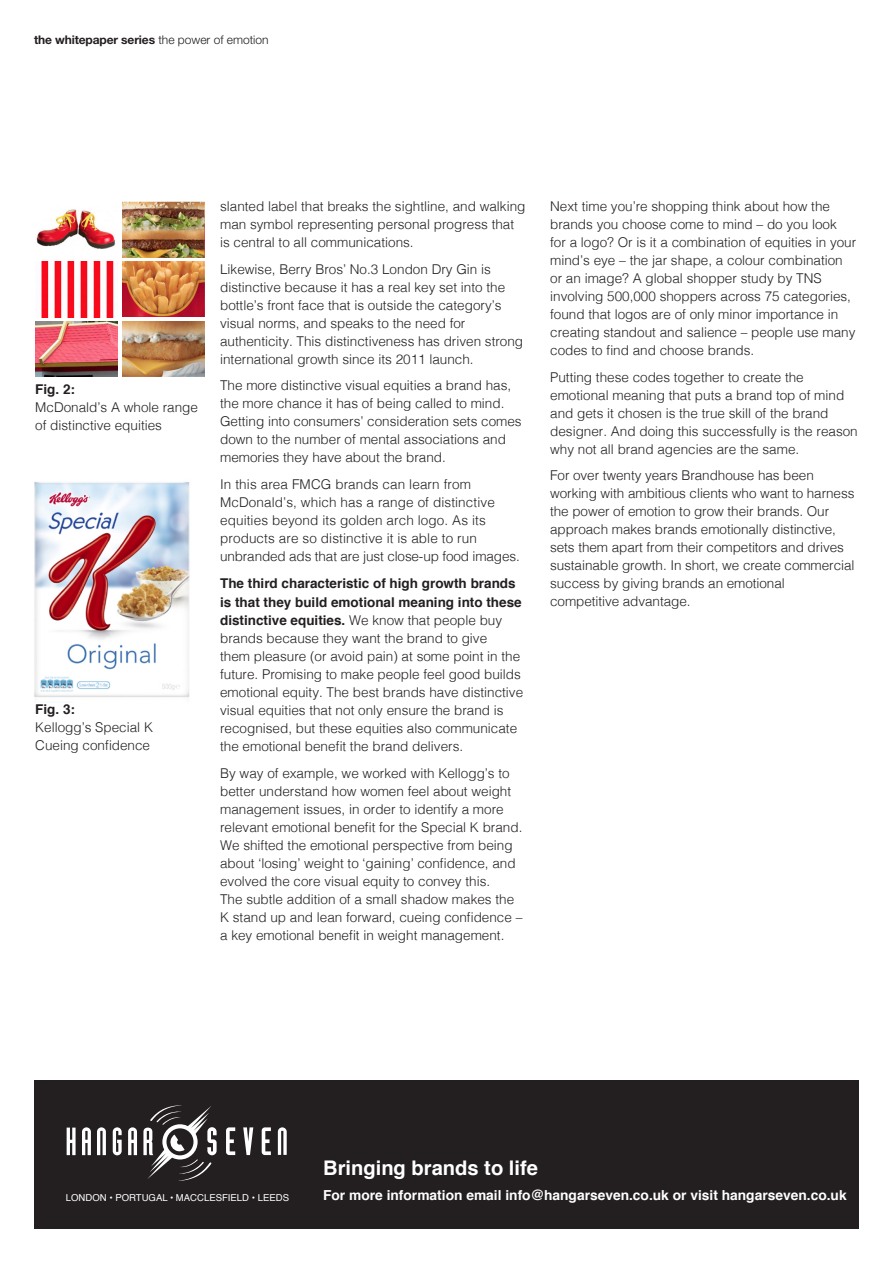
<style>
.page{position:relative;width:893px;height:1263px;background:#fff}
.page>*{position:absolute;margin:0;border:0;box-sizing:border-box;transform-origin:0 0}
.t1{font:700 20.1px "Helvetica";color:#fff}
.t2{font:700 13.8px "Helvetica";color:#fff}
.Paragraph_Style_1{font:300 13.5px/18px "Helvetica";color:#231f20}
.t3{font:700 12px "Helvetica Neue LT Pro";letter-spacing:-.01em;color:#231f20}
.t4{font:9.6px "Helvetica";color:#fff}
.s1{font-weight:300}
.s2{font-weight:700}
</style>
<div class="page">
<img style="left:35px;top:321px;width:82px;height:56px">
<img style="left:41px;top:261px;width:73px;height:56px">
<img style="left:36px;top:209px;width:79px;height:40px">
<img style="left:34px;top:482px;width:156px;height:215px">
<img style="left:122px;top:321px;width:82px;height:56px">
<img style="left:122px;top:261px;width:82px;height:56px">
<img style="left:122px;top:202px;width:82px;height:56px">
<div style="left:34px;top:1080px;width:825px;height:149px;background:#231f20"></div>
<svg style="left:67px;top:1127px;width:9px;height:28px"></svg>
<svg style="left:82px;top:1127px;width:9px;height:28px"></svg>
<svg style="left:97px;top:1127px;width:9px;height:28px"></svg>
<svg style="left:113px;top:1127px;width:9px;height:28px"></svg>
<svg style="left:128px;top:1127px;width:9px;height:28px"></svg>
<svg style="left:226px;top:1127px;width:9px;height:28px"></svg>
<svg style="left:243px;top:1127px;width:10px;height:28px"></svg>
<svg style="left:262px;top:1127px;width:9px;height:28px"></svg>
<svg style="left:278px;top:1127px;width:9px;height:28px"></svg>
<svg style="left:143px;top:1105px;width:74px;height:76px"></svg>
<p class="t3" style="left:34px;top:33px;width:236px">the whitepaper series <span class="s1">the power of emotion</span></p>
<p class="Paragraph_Style_1" style="left:35px;top:380px;width:164px"><span class="s2">Fig. 2:<br></span>McDonald’s A whole range of distinctive equities</p>
<p class="Paragraph_Style_1" style="left:35px;top:699px;width:119px"><span class="s2">Fig. 3:<br></span>Kellogg’s Special K<br>Cueing confidence</p>
<p class="Paragraph_Style_1" style="left:220px;top:196px;width:307px">slanted label that breaks the sightline, and walking man symbol representing personal progress that is central to all communications.</p>
<p class="Paragraph_Style_1" style="left:220px;top:259px;width:305px">Likewise, Berry Bros’ No.3 London Dry Gin is distinctive because it has a real key set into the bottle’s front face that is outside the category’s visual norms, and speaks to the need for authenticity. This distinctiveness has driven strong international growth since its 2011 launch.</p>
<p class="Paragraph_Style_1" style="left:220px;top:375px;width:303px">The more distinctive visual equities a brand has, the more chance it has of being called to mind.<br>Getting into consumers’ consideration sets comes down to the number of mental associations and memories they have about the brand.</p>
<p class="Paragraph_Style_1" style="left:220px;top:474px;width:301px">In this area FMCG brands can learn from McDonald’s, which has a range of distinctive equities beyond its golden arch logo. As its products are so distinctive it is able to run unbranded ads that are just close-up food images.</p>
<p class="Paragraph_Style_1" style="left:220px;top:573px;width:305px"><span class="s2">The third characteristic of high growth brands is that they build emotional meaning into these distinctive equities.</span> We know that people buy brands because they want the brand to give<br>them pleasure (or avoid pain) at some point in the future. Promising to make people feel good builds emotional equity. The best brands have distinctive visual equities that not only ensure the brand is recognised, but these equities also communicate the emotional benefit the brand delivers.</p>
<p class="Paragraph_Style_1" style="left:220px;top:763px;width:304px">By way of example, we worked with Kellogg’s to better understand how women feel about weight management issues, in order to identify a more relevant emotional benefit for the Special K brand.<br>We shifted the emotional perspective from being about ‘losing’ weight to ‘gaining’ confidence, and evolved the core visual equity to convey this.<br>The subtle addition of a small shadow makes the K stand up and lean forward, cueing confidence – a key emotional benefit in weight management.</p>
<p class="Paragraph_Style_1" style="left:550px;top:196px;width:308px">Next time you’re shopping think about how the brands you choose come to mind – do you look<br>for a logo? Or is it a combination of equities in your mind’s eye – the jar shape, a colour combination or an image? A global shopper study by TNS involving 500,000 shoppers across 75 categories, found that logos are of only minor importance in creating standout and salience – people use many codes to find and choose brands.</p>
<p class="Paragraph_Style_1" style="left:550px;top:367px;width:309px">Putting these codes together to create the emotional meaning that puts a brand top of mind and gets it chosen is the true skill of the brand designer. And doing this successfully is the reason why not all brand agencies are the same.</p>
<p class="Paragraph_Style_1" style="left:550px;top:465px;width:306px">For over twenty years Brandhouse has been working with ambitious clients who want to harness the power of emotion to grow their brands. Our approach makes brands emotionally distinctive, sets them apart from their competitors and drives sustainable growth. In short, we create commercial success by giving brands an emotional competitive advantage.</p>
<p class="t1" style="left:323px;top:1152px;width:216px">Bringing brands to life</p>
<p class="t4" style="left:66px;top:1190px;width:225px">LONDON • PORTUGAL • MACCLESFIELD • LEEDS</p>
<p class="t2" style="left:323px;top:1184px;width:525px">For more information email info@hangarseven.co.uk or visit hangarseven.co.uk</p>
</div>
